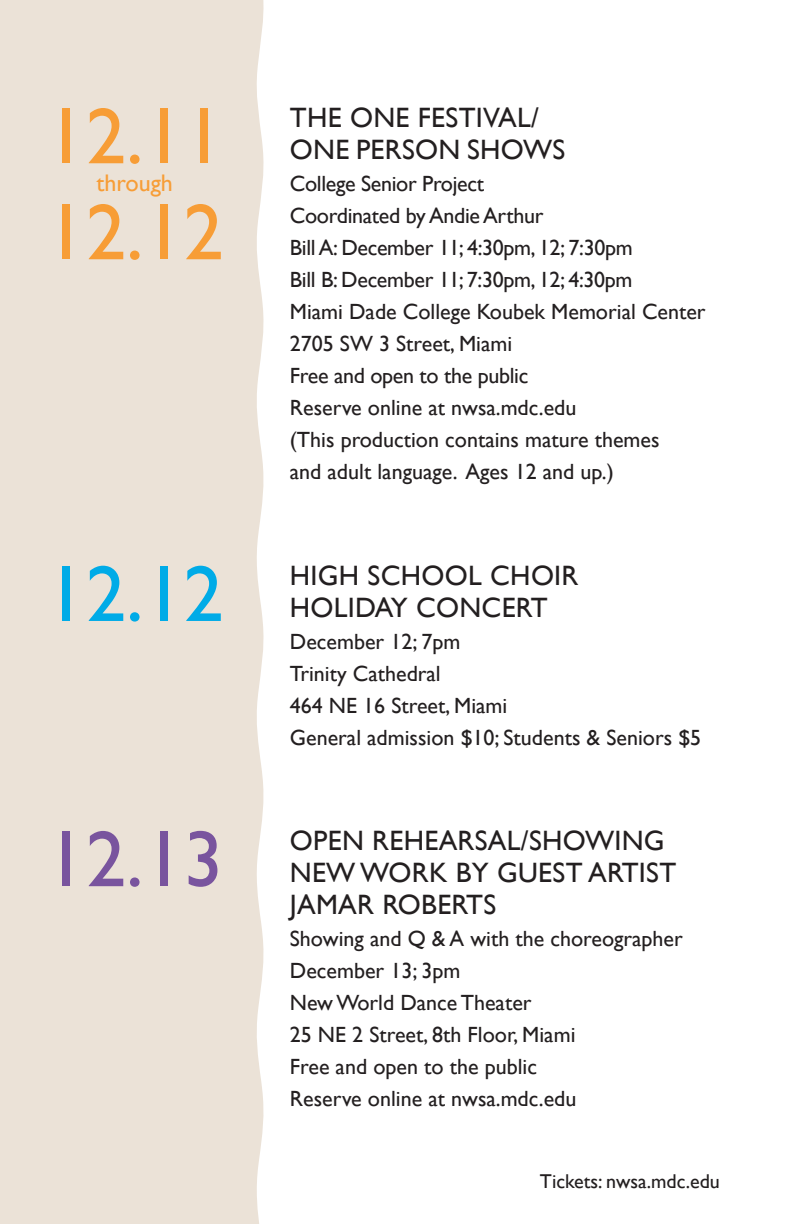
<style>
.page{position:relative;width:792px;height:1224px;background:#fff}
.page>*{position:absolute;margin:0;border:0;box-sizing:border-box;transform-origin:0 0}
.t1{font:80px "Gill Sans";color:#f79d36}
.t2{font:80px "Gill Sans";color:#00abe7}
.t3{font:80px "Gill Sans";color:#79549e}
.t4{font:28px/32px "Gill Sans";letter-spacing:.01em;color:#231f20}
.t5{font:24px "Gill Sans";color:#f79d36}
.t6{font:22px/32px "Gill Sans";color:#231f20}
.t7{font:20px "Gill Sans";color:#231f20}
</style>
<div class="page">
<div style="left:0;top:0;width:253px;height:1224px;background:#ebe2d7"></div>
<svg style="left:253px;top:0;width:11px;height:1224px"></svg>
<h1 class="t1" style="left:46px;top:90px;width:179px">12.11</h1>
<p class="t5" style="left:97px;top:169px;width:78px">through</p>
<h1 class="t1" style="left:46px;top:186px;width:179px">12.12</h1>
<p class="t4" style="left:290px;top:102px;width:277px">THE ONE FESTIVAL/<br>ONE PERSON SHOWS</p>
<p class="t6" style="left:290px;top:168px;width:417px">College Senior Project<br>Coordinated by Andie Arthur<br>Bill A: December 11; 4:30pm, 12; 7:30pm<br>Bill B: December 11; 7:30pm, 12; 4:30pm<br>Miami Dade College Koubek Memorial Center<br>2705 SW 3 Street, Miami<br>Free and open to the public<br>Reserve online at nwsa.mdc.edu<br>(This production contains mature themes<br>and adult language. Ages 12 and up.)</p>
<h1 class="t2" style="left:46px;top:548px;width:179px">12.12</h1>
<p class="t4" style="left:290px;top:559px;width:290px">HIGH SCHOOL CHOIR<br>HOLIDAY CONCERT</p>
<p class="t6" style="left:290px;top:625px;width:413px">December 12; 7pm<br>Trinity Cathedral<br>464 NE 16 Street, Miami<br>General admission $10; Students &amp; Seniors $5</p>
<h1 class="t3" style="left:46px;top:813px;width:179px">12.13</h1>
<p class="t4" style="left:290px;top:825px;width:388px">OPEN REHEARSAL/SHOWING<br>NEW WORK BY GUEST ARTIST<br>JAMAR ROBERTS</p>
<p class="t6" style="left:290px;top:923px;width:394px">Showing and Q &amp; A with the choreographer<br>December 13; 3pm<br>New World Dance Theater<br>25 NE 2 Street, 8th Floor, Miami<br>Free and open to the public<br>Reserve online at nwsa.mdc.edu</p>
<p class="t7" style="left:540px;top:1170px;width:182px">Tickets: nwsa.mdc.edu</p>
</div>
